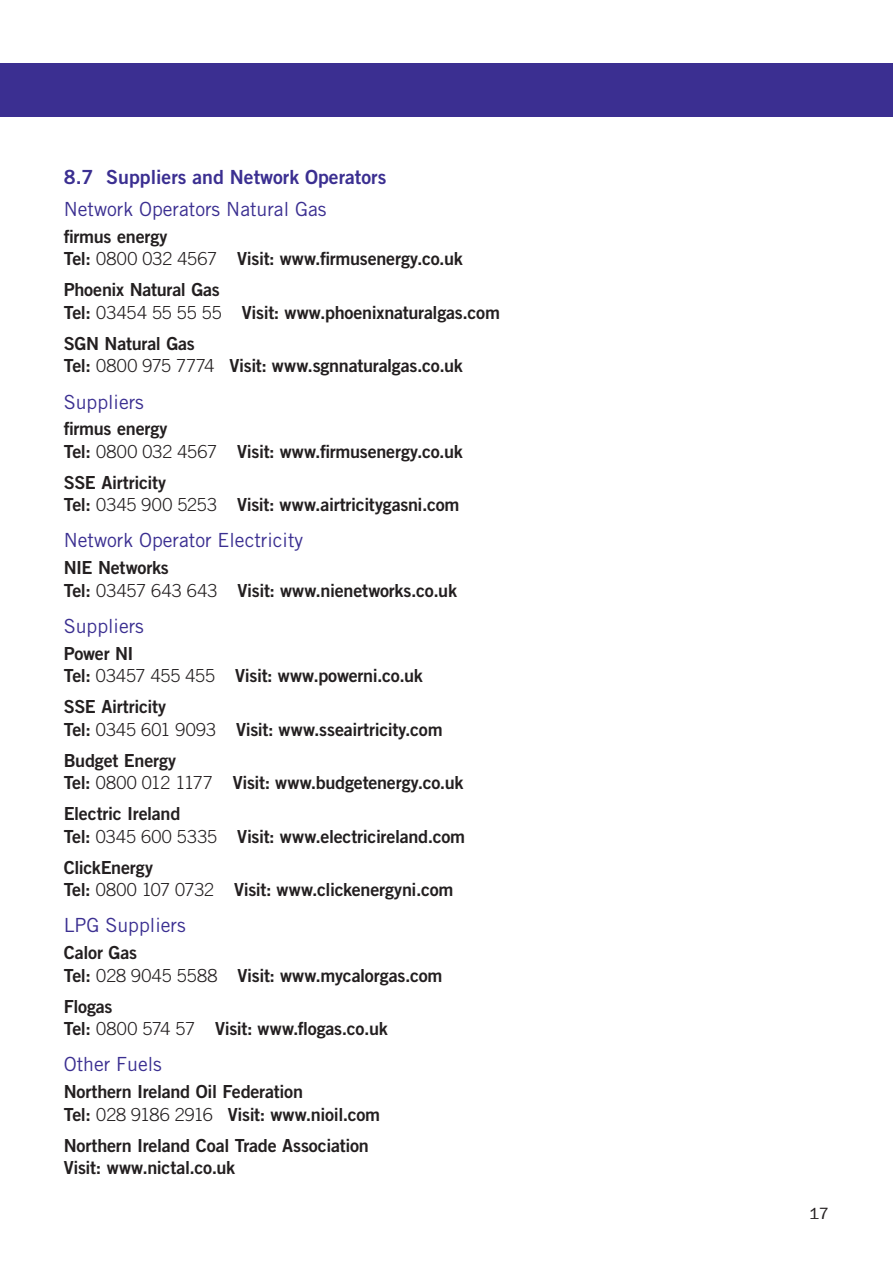
<style>
.page{position:relative;width:893px;height:1263px;background:#fff}
.page>*{position:absolute;margin:0;border:0;box-sizing:border-box;transform-origin:0 0}
.t1{font:19.5px "Trade Gothic LT Std";color:#3b2f91}
.t2{font:19.5px "Trade Gothic LT Std Bd 2";color:#3b2f91}
.t3{font:18px/22.5px "Trade Gothic LT Std Bd 2";letter-spacing:-.015em;color:#231f20}
.t4{font:300 18px "Franklin Gothic";color:#231f20}
.s1{font-family:"Trade Gothic LT Std";font-weight:300}
</style>
<div class="page">
<div style="left:0;top:64px;width:893px;height:53px;background:#3b2f91"></div>
<p class="t2" style="left:64px;top:165px;width:324px">8.7 Suppliers and Network Operators</p>
<p class="t1" style="left:64px;top:197px;width:264px">Network Operators Natural Gas</p>
<p class="t3" style="left:64px;top:225px;width:401px">firmus energy<br>Tel: <span class="s1">0800 032 4567</span> Visit: www.firmusenergy.co.uk</p>
<p class="t3" style="left:64px;top:278px;width:438px">Phoenix Natural Gas<br>Tel: <span class="s1">03454 55 55 55</span> Visit: www.phoenixnaturalgas.com</p>
<p class="t3" style="left:64px;top:332px;width:401px">SGN Natural Gas<br>Tel: <span class="s1">0800 975 7774</span> Visit: www.sgnnaturalgas.co.uk</p>
<p class="t1" style="left:64px;top:390px;width:82px">Suppliers</p>
<p class="t3" style="left:64px;top:417px;width:401px">firmus energy<br>Tel: <span class="s1">0800 032 4567</span> Visit: www.firmusenergy.co.uk</p>
<p class="t3" style="left:64px;top:471px;width:397px">SSE Airtricity<br>Tel: <span class="s1">0345 900 5253</span> Visit: www.airtricitygasni.com</p>
<p class="t1" style="left:64px;top:529px;width:241px">Network Operator Electricity</p>
<p class="t3" style="left:64px;top:556px;width:395px">NIE Networks<br>Tel: <span class="s1">03457 643 643</span> Visit: www.nienetworks.co.uk</p>
<p class="t1" style="left:64px;top:614px;width:82px">Suppliers</p>
<p class="t3" style="left:64px;top:642px;width:361px">Power NI<br>Tel: <span class="s1">03457 455 455</span> Visit: www.powerni.co.uk</p>
<p class="t3" style="left:64px;top:695px;width:380px">SSE Airtricity<br>Tel: <span class="s1">0345 601 9093</span> Visit: www.sseairtricity.com</p>
<p class="t3" style="left:64px;top:749px;width:401px">Budget Energy<br>Tel: <span class="s1">0800 012 1177</span> Visit: www.budgetenergy.co.uk</p>
<p class="t3" style="left:64px;top:802px;width:403px">Electric Ireland<br>Tel: <span class="s1">0345 600 5335</span> Visit: www.electricireland.com</p>
<p class="t3" style="left:64px;top:856px;width:391px">ClickEnergy<br>Tel: <span class="s1">0800 107 0732</span> Visit: www.clickenergyni.com</p>
<p class="t1" style="left:64px;top:914px;width:123px">LPG Suppliers</p>
<p class="t3" style="left:64px;top:941px;width:380px">Calor Gas<br>Tel: <span class="s1">028 9045 5588</span> Visit: www.mycalorgas.com</p>
<p class="t3" style="left:64px;top:994px;width:325px">Flogas<br>Tel: <span class="s1">0800 574 57</span> Visit: www.flogas.co.uk</p>
<p class="t1" style="left:64px;top:1052px;width:100px">Other Fuels</p>
<p class="t3" style="left:64px;top:1080px;width:318px">Northern Ireland Oil Federation<br>Tel: <span class="s1">028 9186 2916</span> Visit: www.nioil.com</p>
<p class="t3" style="left:64px;top:1133px;width:307px">Northern Ireland Coal Trade Association<br>Visit: www.nictal.co.uk</p>
<p class="t4" style="left:809px;top:1204px;width:21px">17</p>
</div>
